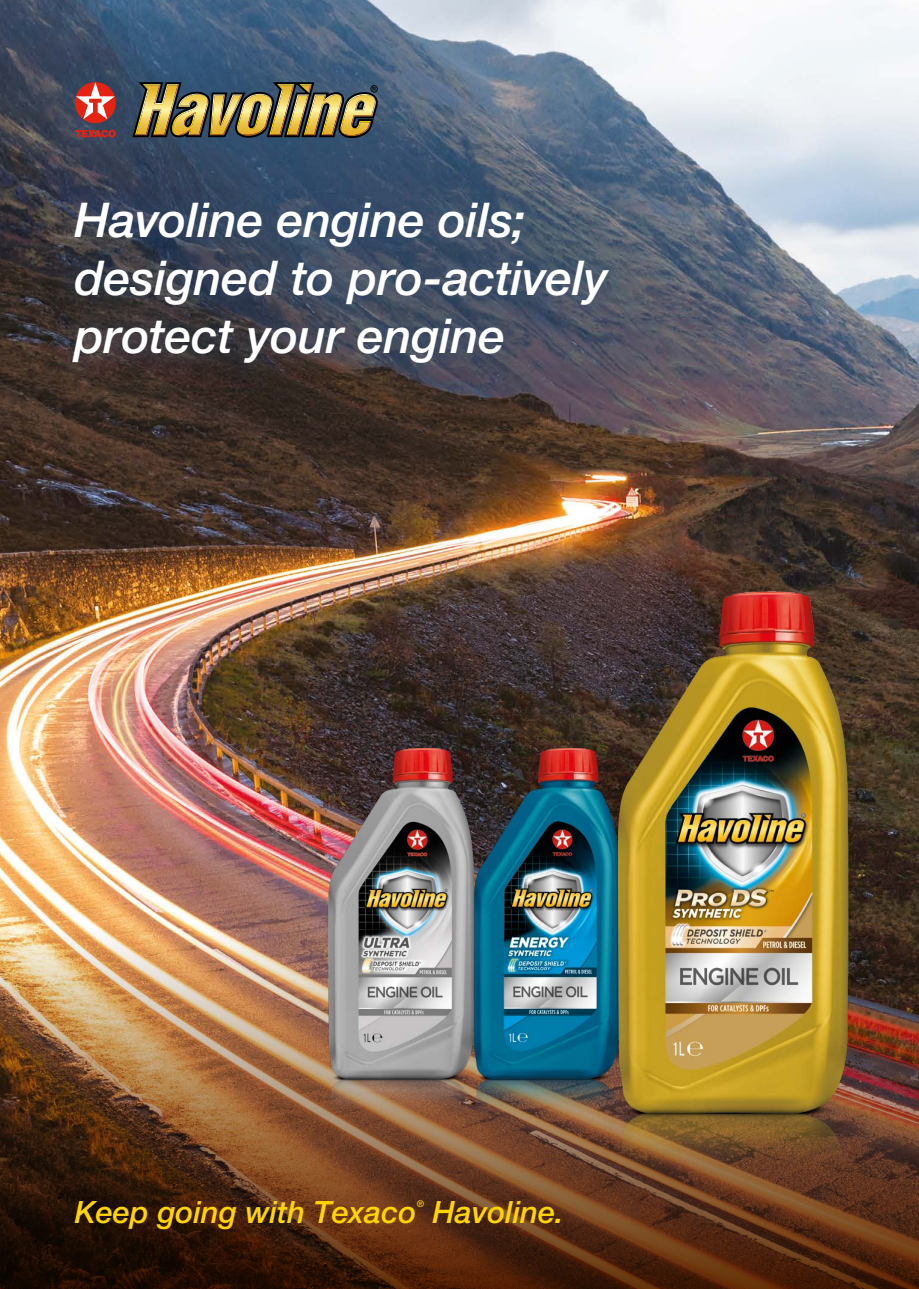
<style>
.page{position:relative;width:919px;height:1289px;background:#fff}
.page>*{position:absolute;margin:0;border:0;box-sizing:border-box;transform-origin:0 0}
.t1{font:italic 500 48px/57.6px "Helvetica Neue LT Pro";letter-spacing:-.005em;color:#fff}
.t2{font:italic 500 30.75px "Helvetica Neue LT Pro";color:#ffd500}
.t3{font:italic 500 9.3px "Helvetica Neue LT Pro";color:#ffd500}
</style>
<div class="page">
<hr style="left:0;top:0;width:1px;height:1288px;background:#c10d14">
<img style="left:1px;top:0;width:917px;height:903px">
<img style="left:1px;top:903px;width:917px;height:385px">
<div style="left:47px;top:54px;width:359px;height:112px;background:#325171;opacity:.3"></div>
<img style="left:132px;top:82px;width:247px;height:56px">
<div style="left:75px;top:82px;width:41px;height:41px;background:#e42313;border-radius:50%"></div>
<svg style="left:76px;top:82px;width:39px;height:37px"></svg>
<svg style="left:75px;top:130px;width:41px;height:7px"></svg>
<div style="left:45px;top:175px;width:591px;height:215px;background:#325171;opacity:.3"></div>
<img style="left:513px;top:738px;width:92px;height:376px">
<img style="left:300px;top:738px;width:213px;height:376px">
<img style="left:605px;top:565px;width:260px;height:607px">
<svg style="left:294px;top:1288px;width:13px;height:1px"></svg>
<p class="t1" style="left:75px;top:191px;width:535px">Havoline engine oils; designed to pro-actively protect your engine</p>
<p class="t2" style="left:75px;top:1193px;width:343px">Keep going with Texaco</p>
<p class="t3" style="left:417px;top:1198px;width:9px">®</p>
<p class="t2" style="left:432px;top:1193px;width:133px">Havoline.</p>
</div>
